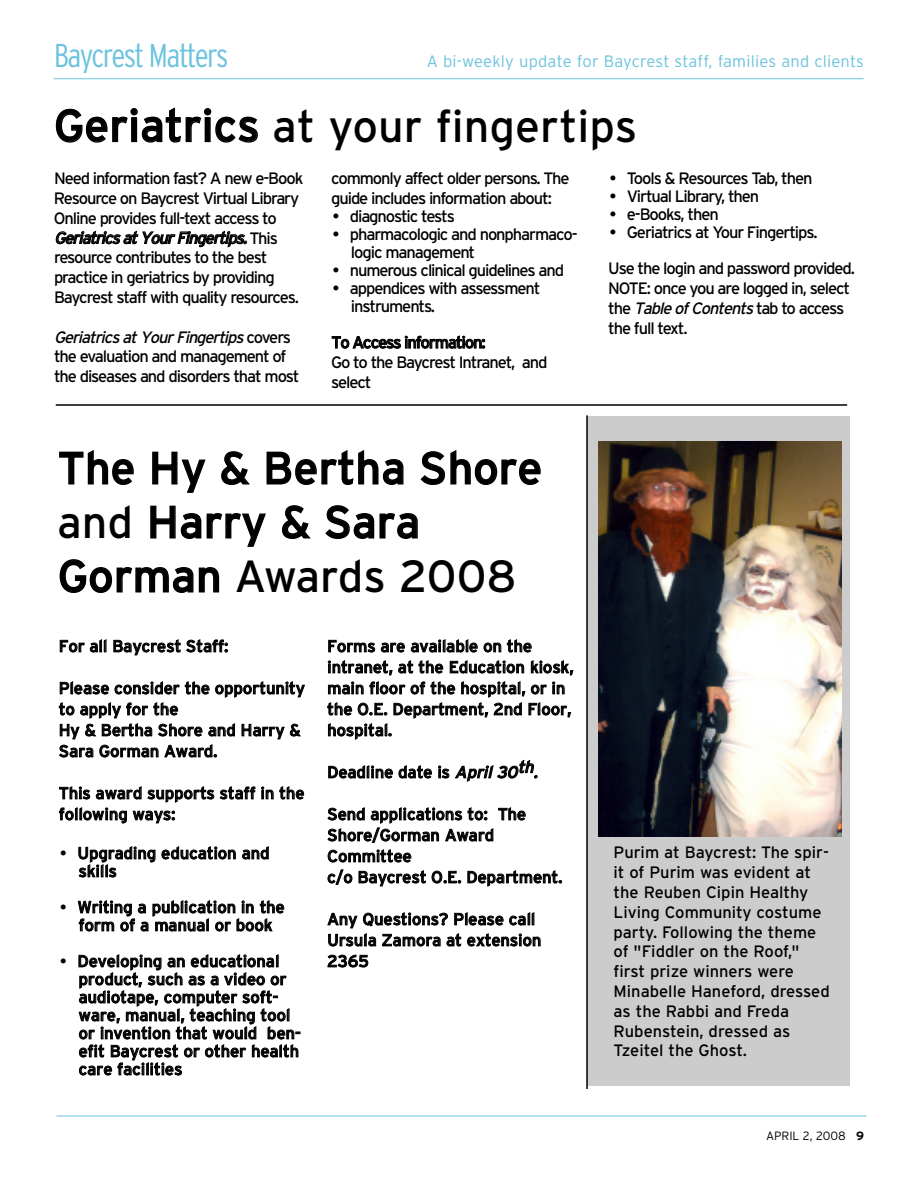
<style>
.page{position:relative;width:918px;height:1188px;background:#fff}
.page>*{position:absolute;margin:0;border:0;box-sizing:border-box;transform-origin:0 0}
.t1{font:45px/54.3px "Interstate";color:#000}
.t2{font:300 condensed 33px "Interstate";letter-spacing:-.05em;color:#6bc3de}
.t3{font:16.5px/21px "Interstate";letter-spacing:-.015em;color:#000}
.t4{font:16.5px/19.8px "Interstate";letter-spacing:-.065em;color:#000}
.t5{font:300 16.5px "Interstate";letter-spacing:.01em;color:#6bc3de}
.t6{font:16.5px "Interstate";letter-spacing:-.07em;color:#000}
.t7{font:300 12px "Interstate";color:#000}
.s1{font-style:italic}
.s2{font-weight:700}
</style>
<div class="page">
<div style="left:587px;top:417px;width:263px;height:669px;background:#ccc"></div>
<hr style="left:54px;top:78px;width:810px;height:1px;background:#6bc3de">
<hr style="left:56px;top:1116px;width:810px;height:1px;background:#6bc3de">
<hr style="left:56px;top:404px;width:791px;height:2px;background:#000">
<img style="left:598px;top:441px;width:243px;height:395px">
<hr style="left:586px;top:415px;width:2px;height:674px;background:#000">
<h2 class="t2" style="left:54px;top:36px;width:176px">Baycrest Matters</h2>
<p class="t5" style="left:427px;top:52px;width:439px">A bi-weekly update for Baycrest staff, families and clients</p>
<h1 class="t1" style="left:54px;top:99px;width:585px">Geriatrics at your fingertips</h1>
<p class="t4" style="left:54px;top:169px;width:251px">Need information fast? A new e-Book Resource on Baycrest Virtual Library Online provides full-text access to <span class="s1">Geriatrics at Your Fingertips.</span> This resource contributes to the best practice in geriatrics by providing Baycrest staff with quality resources.</p>
<p class="t4" style="left:54px;top:327px;width:247px"><span class="s1">Geriatrics at Your Fingertips</span> cove rs the evaluation and management of the diseases and disorders that most</p>
<p class="t4" style="left:331px;top:169px;width:240px">commonly affect older persons. The guide includes information about:</p>
<p class="t4" style="left:332px;top:206px;width:124px">• diagnostic tests</p>
<p class="t4" style="left:351px;top:225px;width:228px;line-height:18px;text-indent:-19px">• pharmacologic and nonpharmaco&shy;logic management</p>
<p class="t4" style="left:332px;top:260px;width:233px">• numerous clinical guidelines and</p>
<p class="t4" style="left:351px;top:279px;width:191px;line-height:18px;text-indent:-19px">• appendices with assessment instruments.</p>
<p class="t4" style="left:331px;top:332px;width:218px">To Access information:<br>Go to the Baycrest Intranet, and select</p>
<h1 class="t1" style="left:57px;top:441px;width:487px">The Hy &amp; Bertha Shore and Harry &amp; Sara<br>Gorman Awards 2008</h1>
<p class="t3" style="left:59px;top:636px;width:171px">For all Baycrest Staff:</p>
<p class="t3" style="left:59px;top:678px;width:248px">Please consider the opportunity to apply for the<br>Hy &amp; Bertha Shore and Harry &amp;<br>Sara Gorman Award.</p>
<p class="t3" style="left:59px;top:783px;width:247px">This award supports staff in the following ways:</p>
<p class="t3" style="left:79px;top:844px;width:192px;line-height:18px;text-indent:-19px">• Upgrading education and skills</p>
<p class="t3" style="left:60px;top:898px;width:226px;line-height:18px;text-align:center">• Writing a publication in the form of a manual or book</p>
<p class="t3" style="left:79px;top:952px;width:224px;line-height:18px;text-indent:-19px">• Developing an educational product, such as a video or audiotape, computer soft&shy;ware, manual, teaching tool or invention that would ben&shy;efit Baycrest or other health care facilities</p>
<p class="t3" style="left:327px;top:636px;width:248px">Forms are available on the intranet, at the Education kiosk, main floor of the hospital, or in the O.E. Department, 2nd Floor, hospital.</p>
<p class="t3" style="left:327px;top:762px;width:215px">Deadline date is <span class="s1">April 30</span><sup>th</sup><span class="s1">.</span></p>
<p class="t3" style="left:327px;top:804px;width:237px">Send applications to: The<br>Shore/Gorman Award<br>Committee<br>c/o Baycrest O.E. Department.</p>
<p class="t3" style="left:327px;top:909px;width:216px">Any Questions? Please call<br>Ursula Zamora at extension<br>2365</p>
<p class="t6" style="left:609px;top:169px;width:205px">• Tools &amp; Resources Tab, then</p>
<p class="t4" style="left:609px;top:187px;width:151px">• Virtual Library, then</p>
<p class="t4" style="left:609px;top:205px;width:111px">• e-Books, then</p>
<p class="t4" style="left:608px;top:214px;width:248px;line-height:36.3px">• Geriatrics at Your Fingertips.<br>Use the login and password provided.</p>
<p class="t4" style="left:608px;top:279px;width:244px">NOTE: once you are logged in, select the <span class="s1">TableofContents</span>tab to access the full text.</p>
<p class="t3" style="left:614px;top:843px;width:218px;line-height:19.8px">Purim at Baycrest: The spir&shy;it of Purim was evident at the Reuben Cipin Healthy<br>Living Community costume party. Following the theme of "Fiddler on the Roof," first prize winners were<br>Minabelle Haneford, dressed as the Rabbi and Freda<br>Rubenstein, dressed as<br>Tzeitel the Ghost.</p>
<p class="t7" style="left:766px;top:1129px;width:99px">APRIL 2, 2008 <span class="s2">9</span></p>
</div>
